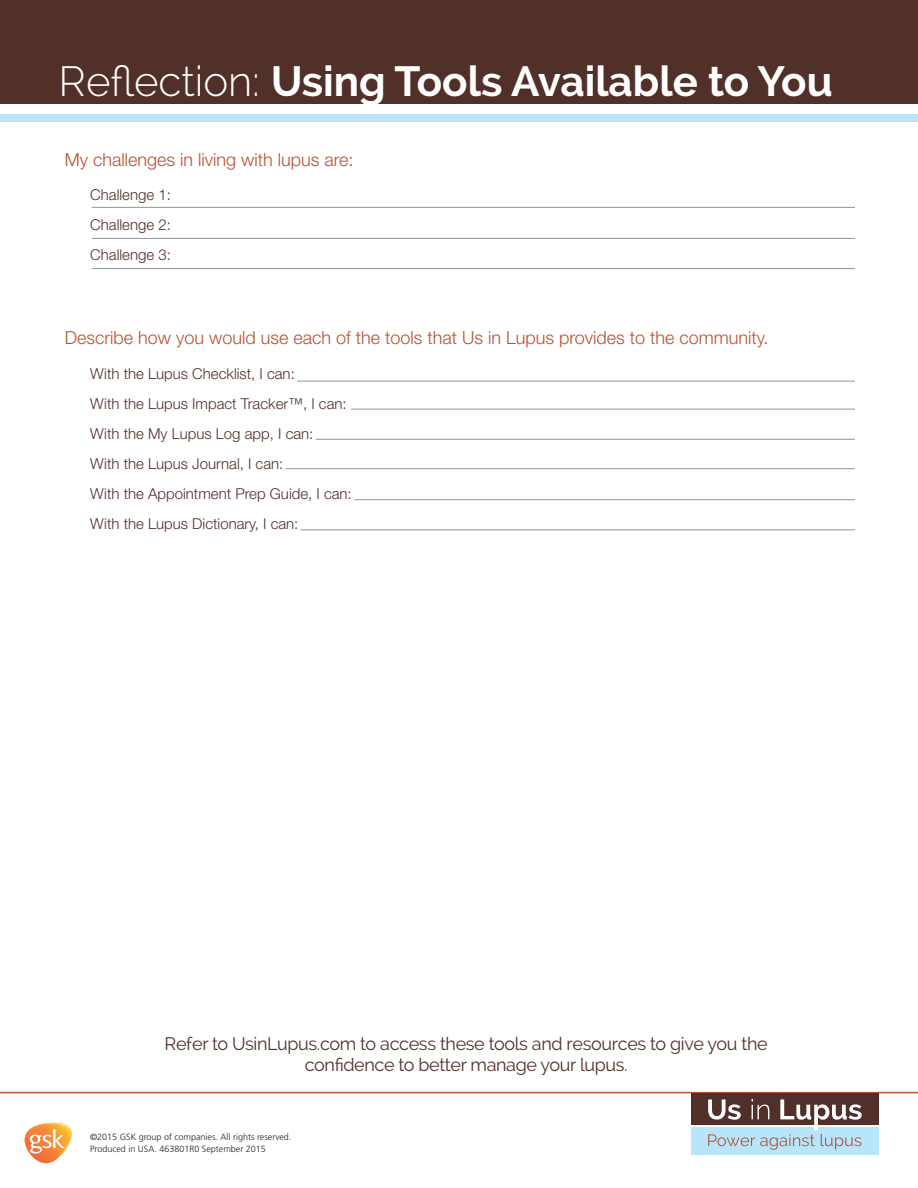
<style>
.page{position:relative;width:918px;height:1188px;background:#fff}
.page>*{position:absolute;margin:0;border:0;box-sizing:border-box;transform-origin:0 0}
.t1{font:700 42px "Raleway";color:#fff}
.t2{font:300 18px "Helvetica Neue LT Std";color:#b85231}
.t3{font:18px/21px "Raleway";letter-spacing:-.02em;color:#52302a;text-align:center}
.t4{font:300 15px/30px "Helvetica Neue LT Std";color:#52302a;text-align:justify}
.t5{font:300 9px/12px "Frutiger LT Std";color:#231f20}
.s1{font-weight:300}
</style>
<div class="page">
<div style="left:0;top:0;width:918px;height:104px;background:#52302a"></div>
<div style="left:0;top:114px;width:918px;height:8px;background:#b9e5fa"></div>
<hr style="left:92px;top:207px;width:763px;height:1px;background:#939598">
<hr style="left:297px;top:381px;width:558px;height:1px;background:#939598">
<hr style="left:286px;top:468px;width:569px;height:1px;background:#939598">
<hr style="left:92px;top:238px;width:763px;height:1px;background:#939598">
<hr style="left:351px;top:409px;width:504px;height:1px;background:#939598">
<hr style="left:355px;top:499px;width:500px;height:1px;background:#939598">
<hr style="left:92px;top:268px;width:763px;height:1px;background:#939598">
<hr style="left:316px;top:439px;width:539px;height:1px;background:#939598">
<hr style="left:301px;top:530px;width:554px;height:1px;background:#939598">
<hr style="left:0;top:1092px;width:918px;height:1px;background:#b85231">
<div style="left:691px;top:1126px;width:187px;height:28px;background:#b9e5fa"></div>
<div style="left:691px;top:1094px;width:187px;height:31px;background:#52302a"></div>
<hr style="left:691px;top:1125px;width:187px;height:2px;background:#fff">
<svg style="left:708px;top:1099px;width:154px;height:51px"></svg>
<svg style="left:25px;top:1123px;width:46px;height:40px"></svg>
<h1 class="t1" style="left:58px;top:58px;width:776px"><span class="s1">Reflection:</span> Using Tools Available to You</h1>
<p class="t2" style="left:65px;top:148px;width:290px">My challenges in living with lupus are:</p>
<p class="t4" style="left:90px;top:179px;width:82px">Challenge 1:<br>Challenge 2:<br>Challenge 3:</p>
<p class="t2" style="left:65px;top:327px;width:705px">Describe how you would use each of the tools that Us in Lupus provides to the community.</p>
<p class="t4" style="left:90px;top:358px;width:263px;text-align:left">With the Lupus Checklist, I can:<br>With the Lupus Impact Tracker™, I can:<br>With the My Lupus Log app, I can:<br>With the Lupus Journal, I can:<br>With the Appointment Prep Guide, I can:<br>With the Lupus Dictionary, I can:</p>
<p class="t3" style="left:165px;top:1033px;width:605px">Refer to UsinLupus.com to access these tools and resources to give you the confidence to better manage your lupus.</p>
<p class="t5" style="left:90px;top:1131px;width:203px">©2015 GSK group of companies. All rights reserved.<br>Produced in USA. 463801R0 September 2015</p>
</div>
